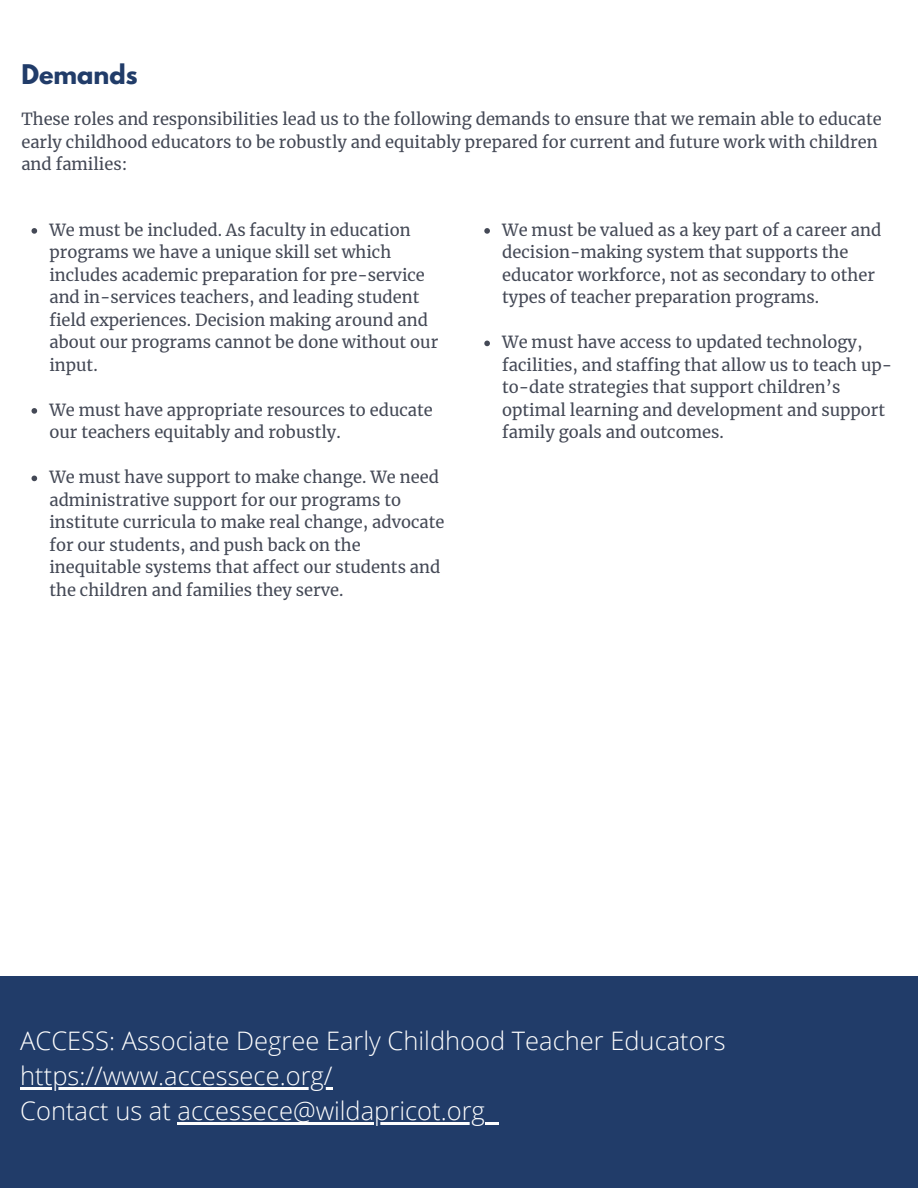
<style>
.page{position:relative;width:918px;height:1188px;background:#fff}
.page>*{position:absolute;margin:0;border:0;box-sizing:border-box;transform-origin:0 0}
.t1{font:300 25.5px "Open Sans";color:#fefefe}
.t2{font:700 24px "League Spartan";color:#213c69}
.t3{font:16.5px/22.5px "Merriweather";color:#444956}
</style>
<div class="page">
<div style="left:0;top:976px;width:917px;height:212px;background:#213c69"></div>
<svg style="left:32px;top:228px;width:5px;height:6px"></svg>
<svg style="left:32px;top:408px;width:5px;height:6px"></svg>
<svg style="left:32px;top:476px;width:5px;height:5px"></svg>
<svg style="left:484px;top:228px;width:6px;height:6px"></svg>
<svg style="left:484px;top:341px;width:6px;height:5px"></svg>
<hr style="left:20px;top:1087px;width:313px;height:3px;background:#fefefe">
<hr style="left:178px;top:1122px;width:307px;height:3px;background:#fefefe">
<svg style="left:485px;top:1122px;width:13px;height:3px"></svg>
<p class="t2" style="left:21px;top:62px;width:118px">Demands</p>
<p class="t3" style="left:21px;top:108px;width:862px">These roles and responsibilities lead us to the following demands to ensure that we remain able to educate early childhood educators to be robustly and equitably prepared for current and future work with children and families:</p>
<p class="t3" style="left:49px;top:219px;width:390px">We must be included. As faculty in education programs we have a unique skill set which includes academic preparation for pre-service and in-services teachers, and leading student field experiences. Decision making around and about our programs cannot be done without our input.</p>
<p class="t3" style="left:49px;top:399px;width:385px">We must have appropriate resources to educate our teachers equitably and robustly.</p>
<p class="t3" style="left:49px;top:466px;width:397px">We must have support to make change. We need administrative support for our programs to institute curricula to make real change, advocate for our students, and push back on the inequitable systems that affect our students and the children and families they serve.</p>
<p class="t3" style="left:502px;top:219px;width:381px">We must be valued as a key part of a career and decision-making system that supports the educator workforce, not as secondary to other types of teacher preparation programs.</p>
<p class="t3" style="left:502px;top:331px;width:391px">We must have access to updated technology, facilities, and staffing that allow us to teach up&shy;to-date strategies that support children’s optimal learning and development and support family goals and outcomes.</p>
<p class="t1" style="left:20px;top:1023px;width:707px">ACCESS: Associate Degree Early Childhood Teacher Educators</p>
<p class="t1" style="left:20px;top:1058px;width:314px">https://www.accessece.org/</p>
<p class="t1" style="left:20px;top:1093px;width:466px">Contact us at accessece@wildapricot.org</p>
</div>
